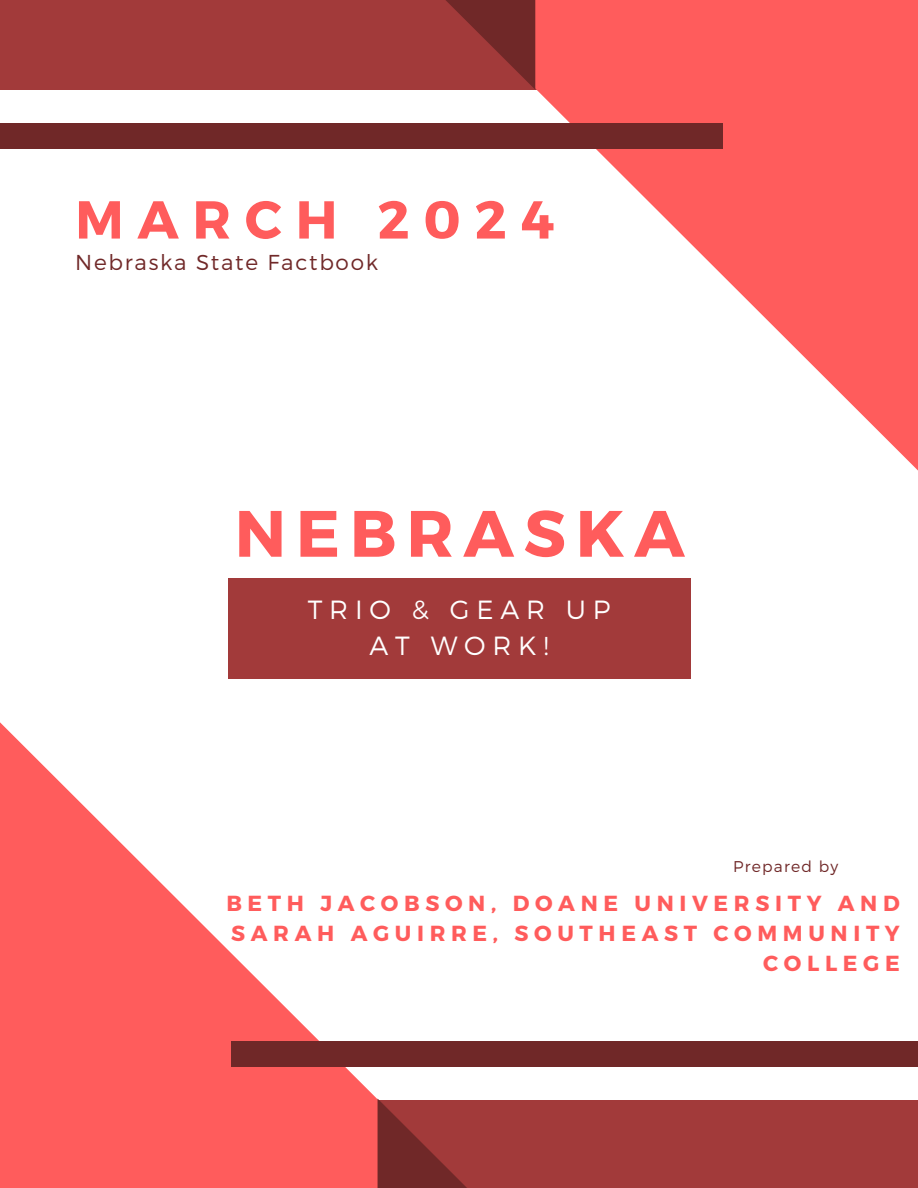
<style>
.page{position:relative;width:918px;height:1188px;background:#fff}
.page>*{position:absolute;margin:0;border:0;box-sizing:border-box;transform-origin:0 0}
.t1{font:700 65.4px "Montserrat";letter-spacing:.15em;color:#ff5c5c}
.t2{font:700 53.25px "Montserrat";letter-spacing:.26em;color:#ff5c5c}
.t3{font:300 26.25px/36px "Montserrat";letter-spacing:.26em;color:#fff;text-align:center}
.t4{font:700 21.75px/29.7px "Montserrat";letter-spacing:.26em;color:#ff5c5c;text-align:right}
.t5{font:300 21.6px "Montserrat";letter-spacing:.08em;color:#702828}
.t6{font:300 15.6px "Montserrat";letter-spacing:.08em;color:#702828}
</style>
<div class="page">
<div style="left:226px;top:1100px;width:692px;height:88px;background:#a23a3a"></div>
<svg style="left:0;top:678px;width:601px;height:510px"></svg>
<svg style="left:378px;top:1099px;width:146px;height:89px"></svg>
<div style="left:0;top:0;width:690px;height:90px;background:#a23a3a"></div>
<svg style="left:535px;top:0;width:383px;height:471px;fill:#ff5c5c"></svg>
<svg style="left:446px;top:0;width:89px;height:89px"></svg>
<div style="left:228px;top:578px;width:462px;height:100px;background:#a23a3a"></div>
<div style="left:231px;top:1041px;width:687px;height:26px;background:#702828"></div>
<div style="left:0;top:123px;width:722px;height:26px;background:#702828"></div>
<h5 class="t2" style="left:75px;top:185px;width:481px">MARCH 2024</h5>
<h2 class="t5" style="left:75px;top:249px;width:304px">Nebraska State Factbook</h2>
<p class="t1" style="left:235px;top:491px;width:452px">NEBRASKA</p>
<p class="t3" style="left:308px;top:591px;width:304px">TRIO &amp; GEAR UP<br>AT WORK!</p>
<h1 class="t6" style="left:733px;top:856px;width:107px">Prepared by</h1>
<p class="t4" style="left:226px;top:888px;width:675px">BETH JACOBSON, DOANE UNIVERSITY AND<br>SARAH AGUIRRE, SOUTHEAST COMMUNITY<br>COLLEGE</p>
</div>
